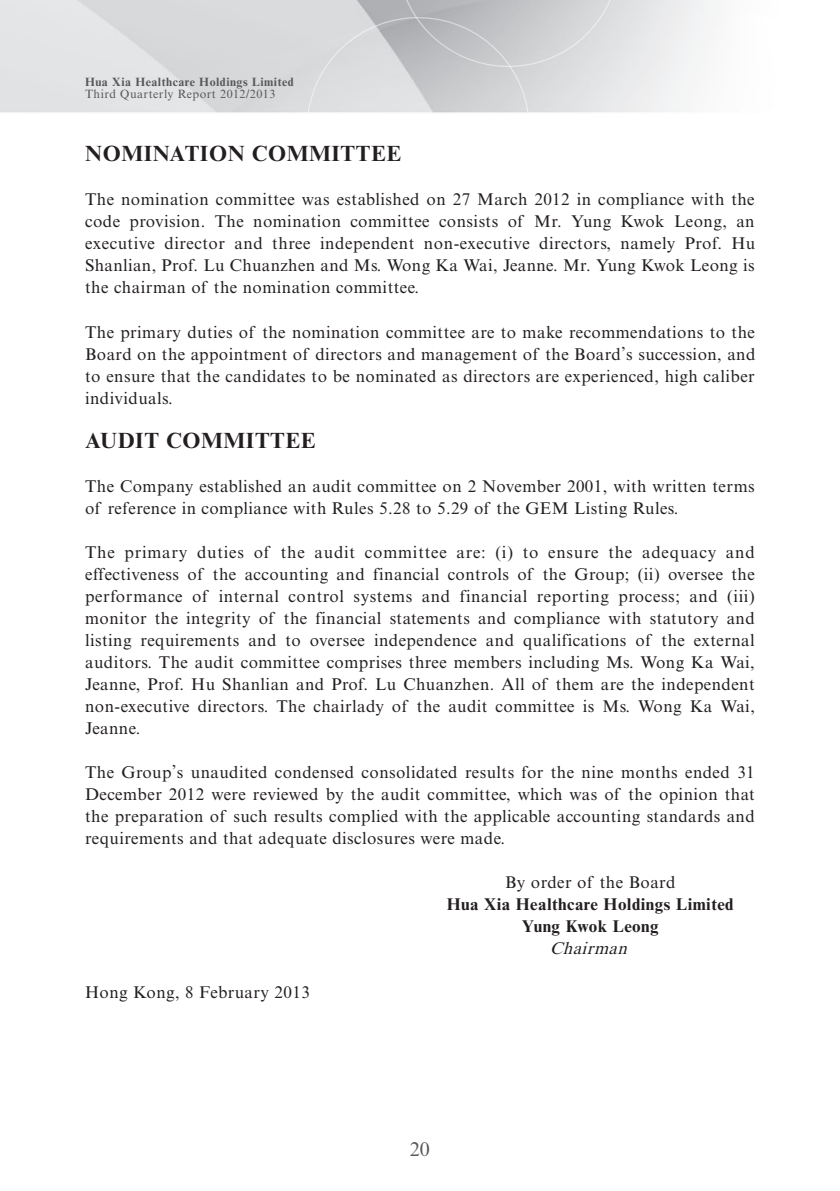
<style>
.page{position:relative;width:840px;height:1191px;background:#fff}
.page>*{position:absolute;margin:0;border:0;box-sizing:border-box;transform-origin:0 0}
.Heading_1{font:700 22px "Times New Roman MT Std";letter-spacing:.025em;color:#231f20}
.t1{font:20px "Times New Roman MT Std";color:#57585a}
.Body_Text{font:17px/22px "Times New Roman MT Std";letter-spacing:.025em;color:#231f20;text-align:justify}
.Body_Text-2{font:700 17px "Times New Roman MT Std";letter-spacing:.025em;color:#231f20}
.Body_Text-3{font:italic 17px "Times New Roman MT Std";color:#231f20}
.t2{font:700 12px "Times New Roman MT Std";letter-spacing:.04em;color:#57585a}
.t3{font:12px "Times New Roman MT Std";letter-spacing:.04em;color:#57585a}
</style>
<div class="page">
<svg style="left:304px;top:15px;width:227px;height:99px;background:#d7d8da"></svg>
<svg style="left:394px;top:0;width:227px;height:69px;background:#c8c9cb"></svg>
<p class="t2" style="left:85px;top:74px;width:210px">Hua Xia Healthcare Holdings Limited</p>
<p class="t3" style="left:85px;top:87px;width:192px">Third Quarterly Report 2012/2013</p>
<p class="Heading_1" style="left:85px;top:140px;width:317px">NOMINATION COMMITTEE</p>
<p class="Body_Text" style="left:85px;top:189px;width:671px">The nomination committee was established on 27 March 2012 in compliance with the code provision. The nomination committee consists of Mr. Yung Kwok Leong, an executive director and three independent non-executive directors, namely Prof. Hu Shanlian, Prof. Lu Chuanzhen and Ms. Wong Ka Wai, Jeanne. Mr. Yung Kwok Leong is the chairman of the nomination committee.</p>
<p class="Body_Text" style="left:85px;top:321px;width:671px">The primary duties of the nomination committee are to make recommendations to the Board on the appointment of directors and management of the Board’s succession, and to ensure that the candidates to be nominated as directors are experienced, high caliber individuals.</p>
<p class="Heading_1" style="left:85px;top:426px;width:232px">AUDIT COMMITTEE</p>
<p class="Body_Text" style="left:85px;top:475px;width:670px">The Company established an audit committee on 2 November 2001, with written terms of reference in compliance with Rules 5.28 to 5.29 of the GEM Listing Rules.</p>
<p class="Body_Text" style="left:85px;top:541px;width:671px">The primary duties of the audit committee are: (i) to ensure the adequacy and effectiveness of the accounting and financial controls of the Group; (ii) oversee the performance of internal control systems and financial reporting process; and (iii) monitor the integrity of the financial statements and compliance with statutory and listing requirements and to oversee independence and qualifications of the external auditors. The audit committee comprises three members including Ms. Wong Ka Wai, Jeanne, Prof. Hu Shanlian and Prof. Lu Chuanzhen. All of them are the independent non-executive directors. The chairlady of the audit committee is Ms. Wong Ka Wai, Jeanne.</p>
<p class="Body_Text" style="left:85px;top:761px;width:670px">The Group’s unaudited condensed consolidated results for the nine months ended 31<br>December 2012 were reviewed by the audit committee, which was of the opinion that the preparation of such results complied with the applicable accounting standards and requirements and that adequate disclosures were made.</p>
<p class="Body_Text" style="left:505px;top:871px;width:172px">By order of the Board</p>
<p class="Body_Text-2" style="left:446px;top:893px;width:288px">Hua Xia Healthcare Holdings Limited</p>
<p class="Body_Text-2" style="left:521px;top:915px;width:138px">Yung Kwok Leong</p>
<p class="Body_Text-3" style="left:550px;top:938px;width:83px">Chairman</p>
<p class="Body_Text" style="left:85px;top:981px;width:226px">Hong Kong, 8 February 2013</p>
<p class="t1" style="left:410px;top:1138px;width:21px">20</p>
</div>
